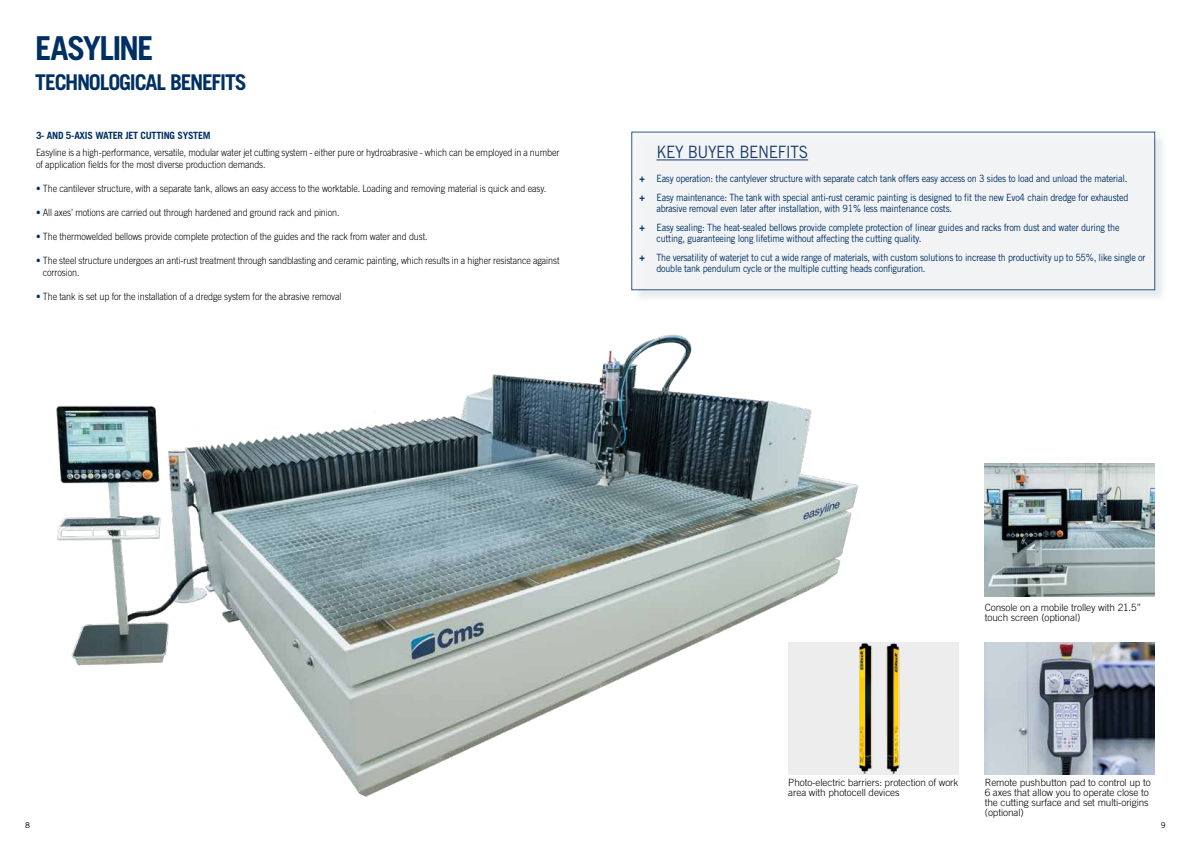
<style>
.page{position:relative;width:1191px;height:842px;background:#fff}
.page>*{position:absolute;margin:0;border:0;box-sizing:border-box;transform-origin:0 0}
.t1{font:700 33px "Trade Gothic LT Std";letter-spacing:-.055em;color:#003063}
.t2{font:700 21.7px "Trade Gothic LT Std";letter-spacing:-.06em;color:#003063}
.t3{font:17px "Trade Gothic LT Std";letter-spacing:-.025em;color:#183c6f;scale:.9 1}
.t4{font:300 10px/12px "Trade Gothic LT Std";letter-spacing:-.01em;color:#000;scale:.9 1}
.t5{font:10px/19px "Trade Gothic LT Std";letter-spacing:-.025em;color:#003063;scale:.9 1}
.t6{font:300 10px/10px "Trade Gothic LT Std";letter-spacing:-.01em;color:#000}
.t7{font:700 10px "Trade Gothic LT Std";letter-spacing:-.025em;color:#003063}
.t8{font:8px "Trade Gothic LT Std";color:#000}
.s1{color:#003063}
.s2{font-weight:700}
</style>
<div class="page">
<img style="left:56px;top:290px;width:803px;height:507px">
<div style="left:633px;top:133px;width:534px;height:170px;background:#d8dfe3;opacity:.75"></div>
<div style="left:631px;top:132px;width:524px;height:158px;background:#f4f6f7"></div>
<hr style="left:656px;top:159px;width:152px;height:1px;background:#183c6f">
<img style="left:984px;top:463px;width:171px;height:133px">
<img style="left:984px;top:642px;width:171px;height:133px">
<div style="left:788px;top:642px;width:170px;height:133px;background:#ededed"></div>
<img style="left:859px;top:642px;width:41px;height:132px">
<h1 class="t1" style="left:35px;top:28px;width:120px">EASYLINE</h1>
<h2 class="t2" style="left:35px;top:69px;width:213px">TECHNOLOGICAL BENEFITS</h2>
<p class="t7" style="left:36px;top:129px;width:176px">3- AND 5-AXIS WATER JET CUTTING SYSTEM</p>
<p class="t4" style="left:36px;top:146px;width:583px">Easyline is a high-performance, versatile, modular water jet cutting system - either pure or hydroabrasive - which can be employed in a number of application fields for the most diverse production demands.</p>
<p class="t4" style="left:36px;top:182px;width:568px"><span class="s1">•</span> The cantilever structure, with a separate tank, allows an easy access to the worktable. Loading and removing material is quick and easy.</p>
<p class="t4" style="left:36px;top:206px;width:339px"><span class="s1">•</span> All axes’ motions are carried out through hardened and ground rack and pinion.</p>
<p class="t4" style="left:36px;top:230px;width:437px"><span class="s1">•</span> The thermowelded bellows provide complete protection of the guides and the rack from water and dust.</p>
<p class="t4" style="left:43px;top:254px;width:575px;text-indent:-7px"><span class="s1">•</span> The steel structure undergoes an anti-rust treatment through sandblasting and ceramic painting, which results in a higher resistance against corrosion.</p>
<p class="t4" style="left:36px;top:290px;width:341px"><span class="s1">•</span> The tank is set up for the installation of a dredge system for the abrasive removal</p>
<h3 class="t3" style="left:656px;top:142px;width:170px">KEY BUYER BENEFITS</h3>
<p class="t5" style="left:639px;top:169px;width:545px"><span class="s2">+</span> Easy operation: the cantylever structure with separate catch tank offers easy access on 3 sides to load and unload the material. <span class="s2">+</span> Easy maintenance: The tank with special anti-rust ceramic painting is designed to fit the new Evo4 chain dredge for exhausted</p>
<p class="t5" style="left:639px;top:199px;width:535px;text-indent:17px">abrasive removal even later after installation, with 91% less maintenance costs.<br><span class="s2">+</span> Easy sealing: The heat-sealed bellows provide complete protection of linear guides and racks from dust and water during the</p>
<p class="t5" style="left:639px;top:229px;width:564px;text-indent:17px">cutting, guaranteeing long lifetime without affecting the cutting quality.<br><span class="s2">+</span> The versatility of waterjet to cut a wide range of materials, with custom solutions to increase th productivity up to 55%, like single or</p>
<p class="t5" style="left:656px;top:259px;width:300px">double tank pendulum cycle or the multiple cutting heads configuration.</p>
<p class="t6" style="left:984px;top:602px;width:158px">Console on a mobile trolley with 21.5” touch screen (optional)</p>
<p class="t6" style="left:788px;top:777px;width:172px">Photo-electric barriers: protection of work area with photocell devices</p>
<p class="t6" style="left:984px;top:777px;width:167px">Remote pushbutton pad to control up to<br>6 axes that allow you to operate close to the cutting surface and set multi-origins (optional)</p>
<p class="t8" style="left:25px;top:820px;width:6px">8</p>
<p class="t8" style="left:1160px;top:820px;width:6px">9</p>
</div>
